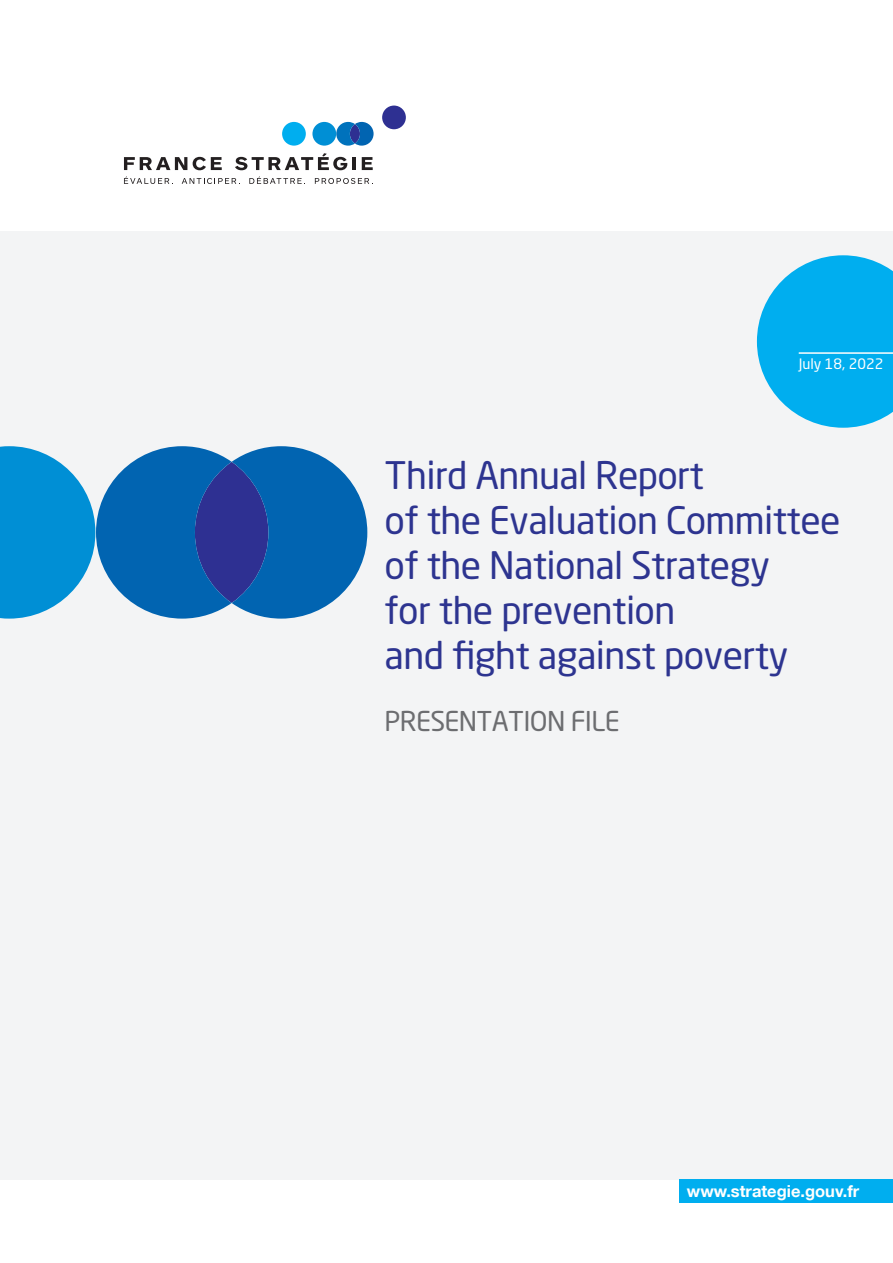
<style>
.page{position:relative;width:893px;height:1263px;background:#fff}
.page>*{position:absolute;margin:0;border:0;box-sizing:border-box;transform-origin:0 0}
.t1{font:37.5px/45px "Neo Sans Pro";letter-spacing:-.015em;color:#2d3490}
.t2{font:27px "Neo Sans Pro";letter-spacing:-.025em;color:#6c6d70}
.t3{font:700 16.5px "Helvetica Neue LT";color:#fff}
.t4{font:14.25px "Neo Sans Pro";color:#fff}
</style>
<div class="page">
<div style="left:0;top:231px;width:893px;height:948px;background:#f3f4f5"></div>
<svg style="left:757px;top:255px;width:136px;height:173px"></svg>
<div style="left:680px;top:1179px;width:213px;height:23px;background:#00aeef"></div>
<svg style="left:336px;top:122px;width:38px;height:24px"></svg>
<div style="left:312px;top:122px;width:24px;height:24px;background:#008fd5;border-radius:50%"></div>
<div style="left:282px;top:122px;width:24px;height:24px;background:#00aeef;border-radius:50%"></div>
<div style="left:382px;top:106px;width:24px;height:23px;background:#2e3092;border-radius:50%"></div>
<svg style="left:124px;top:157px;width:63px;height:13px"></svg>
<svg style="left:193px;top:157px;width:29px;height:13px"></svg>
<svg style="left:235px;top:153px;width:112px;height:17px"></svg>
<hr style="left:352px;top:157px;width:4px;height:13px;background:#231f20">
<svg style="left:362px;top:157px;width:11px;height:13px"></svg>
<svg style="left:124px;top:176px;width:49px;height:8px"></svg>
<svg style="left:182px;top:178px;width:58px;height:6px"></svg>
<svg style="left:249px;top:176px;width:56px;height:8px"></svg>
<svg style="left:315px;top:178px;width:58px;height:6px"></svg>
<svg style="left:0;top:446px;width:367px;height:173px"></svg>
<hr style="left:799px;top:353px;width:94px;height:1px;background:#fff">
<p class="t4" style="left:799px;top:355px;width:86px">July 18, 2022</p>
<p class="t1" style="left:385px;top:452px;width:457px">Third Annual Report<br>of the Evaluation Committee of the National Strategy<br>for the prevention<br>and fight against poverty</p>
<p class="t2" style="left:385px;top:704px;width:236px">PRESENTATION FILE</p>
<p class="t3" style="left:687px;top:1181px;width:174px">www.strategie.gouv.fr</p>
</div>
